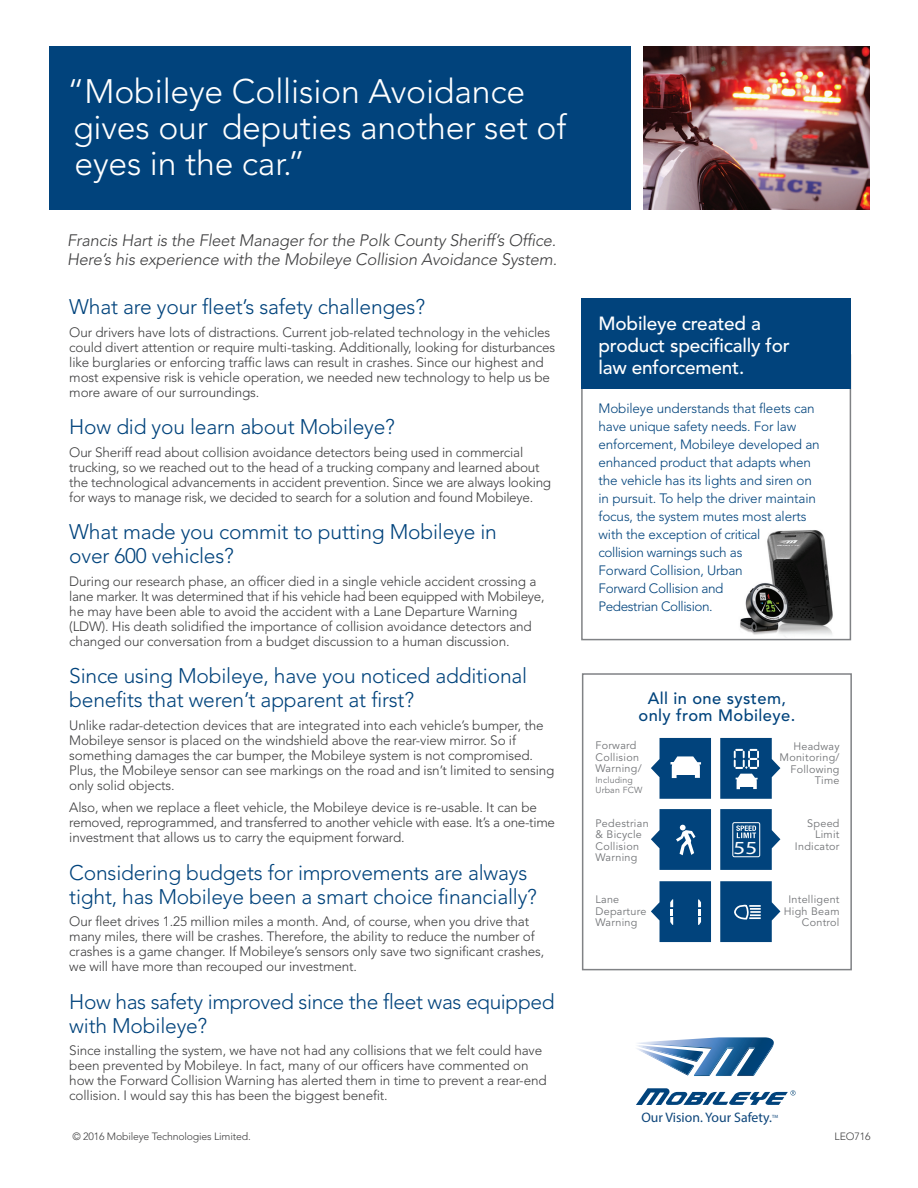
<style>
.page{position:relative;width:918px;height:1188px;background:#fff}
.page>*{position:absolute;margin:0;border:0;box-sizing:border-box;transform-origin:0 0}
.t1{font:300 33.75px/36px "Avenir";letter-spacing:-.005em;color:#fff}
.t2{font:300 21px/24px "Avenir";letter-spacing:-.01em;color:#01437c}
.t3{font:500 18.9px/22.4px "Avenir";letter-spacing:-.01em;color:#fff}
.t4{font:18.6px "Myriad Pro";color:#fff;scale:1.24 1}
.t5{font:italic 300 16.5px/19.5px "Avenir";letter-spacing:-.01em;color:#3e3e3f}
.t6{font:500 16.5px/17.5px "Avenir";letter-spacing:.025em;color:#01437c;text-align:center}
.t7{font:13.8px "Myriad Pro";color:#0e467b}
.t8{font:300 13.5px/15px "Avenir";letter-spacing:-.01em;color:#3e3e3f}
.t9{font:300 13.5px/18px "Avenir";letter-spacing:-.01em;color:#01437c}
.t10{font:10.8px/11.4px "Avenir";letter-spacing:.025em;color:#727477;text-align:right}
.t11{font:300 10.5px "Avenir";letter-spacing:-.015em;color:#3e3e3f}
.t12{font:8.7px/10.2px "Avenir";letter-spacing:.02em;color:#727477}
.t13{font:4.65px "Myriad Pro";color:#0e467b}
</style>
<div class="page">
<div style="left:49px;top:46px;width:582px;height:164px;background:#01437c"></div>
<svg style="left:637px;top:1037px;width:137px;height:39px"></svg>
<svg style="left:636px;top:1088px;width:160px;height:17px"></svg>
<div style="left:581px;top:354px;width:270px;height:286px;background:#fff;border:2px solid #808285"></div>
<img style="left:740px;top:530px;width:93px;height:106px">
<div style="left:581px;top:298px;width:270px;height:91px;background:#01437c"></div>
<img style="left:644px;top:46px;width:226px;height:164px">
<div style="left:582px;top:673px;width:270px;height:297px;background:#fff;border:2px solid #808285"></div>
<svg style="left:651px;top:809px;width:60px;height:61px"></svg>
<svg style="left:651px;top:881px;width:60px;height:61px;background:#286090"></svg>
<svg style="left:720px;top:738px;width:60px;height:61px"></svg>
<svg style="left:720px;top:809px;width:60px;height:61px;background:#2f6594"></svg>
<svg style="left:651px;top:738px;width:60px;height:61px"></svg>
<svg style="left:720px;top:881px;width:60px;height:61px;background:#2b6292"></svg>
<h1 class="t1" style="left:67px;top:74px;width:501px">“Mobileye Collision Avoidance gives our deputies another set of eyes in the car.”</h1>
<p class="t5" style="left:67px;top:230px;width:491px">Francis Hart is the Fleet Manager for the Polk County Sheriff’s Office.<br>Here’s his experience with the Mobileye Collision Avoidance System.</p>
<h2 class="t2" style="left:69px;top:295px;width:357px">What are your fleet’s safety challenges?</h2>
<p class="t8" style="left:69px;top:324px;width:488px">Our drivers have lots of distractions. Current job-related technology in the vehicles could divert attention or require multi-tasking. Additionally, looking for disturbances like burglaries or enforcing traffic laws can result in crashes. Since our highest and most expensive risk is vehicle operation, we needed new technology to help us be more aware of our surroundings.</p>
<h2 class="t2" style="left:69px;top:415px;width:327px">How did you learn about Mobileye?</h2>
<p class="t8" style="left:69px;top:444px;width:483px">Our Sheriff read about collision avoidance detectors being used in commercial trucking, so we reached out to the head of a trucking company and learned about the technological advancements in accident prevention. Since we are always looking for ways to manage risk, we decided to search for a solution and found Mobileye.</p>
<h2 class="t2" style="left:69px;top:520px;width:429px">What made you commit to putting Mobileye in over 600 vehicles?</h2>
<p class="t8" style="left:69px;top:573px;width:477px">During our research phase, an officer died in a single vehicle accident crossing a lane marker. It was determined that if his vehicle had been equipped with Mobileye, he may have been able to avoid the accident with a Lane Departure Warning (LDW). His death solidified the importance of collision avoidance detectors and changed our conversation from a budget discussion to a human discussion.</p>
<h2 class="t2" style="left:69px;top:664px;width:459px">Since using Mobileye, have you noticed additional benefits that weren’t apparent at first?</h2>
<p class="t8" style="left:69px;top:717px;width:487px">Unlike radar-detection devices that are integrated into each vehicle’s bumper, the Mobileye sensor is placed on the windshield above the rear-view mirror. So if something damages the car bumper, the Mobileye system is not compromised.<br>Plus, the Mobileye sensor can see markings on the road and isn’t limited to sensing only solid objects.</p>
<p class="t8" style="left:69px;top:800px;width:487px">Also, when we replace a fleet vehicle, the Mobileye device is re-usable. It can be removed, reprogrammed, and transferred to another vehicle with ease. It’s a one-time investment that allows us to carry the equipment forward.</p>
<h2 class="t2" style="left:69px;top:860px;width:469px">Considering budgets for improvements are always tight, has Mobileye been a smart choice financially?</h2>
<p class="t8" style="left:69px;top:914px;width:477px">Our fleet drives 1.25 million miles a month. And, of course, when you drive that many miles, there will be crashes. Therefore, the ability to reduce the number of crashes is a game changer. If Mobileye’s sensors only save two significant crashes, we will have more than recouped our investment.</p>
<h2 class="t2" style="left:69px;top:989px;width:487px">How has safety improved since the fleet was equipped with Mobileye?</h2>
<p class="t8" style="left:69px;top:1043px;width:479px">Since installing the system, we have not had any collisions that we felt could have been prevented by Mobileye. In fact, many of our officers have commented on how the Forward Collision Warning has alerted them in time to prevent a rear-end collision. I would say this has been the biggest benefit.</p>
<h3 class="t3" style="left:599px;top:312px;width:193px">Mobileye created a product specifically for law enforcement.</h3>
<p class="t9" style="left:599px;top:400px;width:223px">Mobileye understands that fleets can have unique safety needs. For law enforcement, Mobileye developed an enhanced product that adapts when the vehicle has its lights and siren on in pursuit. To help the driver maintain focus, the system mutes most alerts with the exception of critical<br>collision warnings such as<br>Forward Collision, Urban<br>Forward Collision and<br>Pedestrian Collision.</p>
<p class="t6" style="left:638px;top:690px;width:158px">All in one system, only from Mobileye.</p>
<p class="t10" style="left:595px;top:740px;width:48px;text-align:left">Forward<br>Collision<br>Warning/</p>
<p class="t12" style="left:595px;top:775px;width:48px">Including<br>Urban FCW</p>
<p class="t10" style="left:595px;top:818px;width:55px;text-align:left">Pedestrian &amp; Bicycle<br>Collision<br>Warning</p>
<p class="t10" style="left:595px;top:894px;width:52px;text-align:left">Lane<br>Departure<br>Warning</p>
<h3 class="t4" style="left:734px;top:836px;width:21px">55</h3>
<p class="t10" style="left:779px;top:741px;width:62px">Headway<br>Monitoring/<br>Following<br>Time</p>
<p class="t10" style="left:795px;top:818px;width:46px">Speed<br>Limit<br>Indicator</p>
<p class="t10" style="left:784px;top:894px;width:57px">Intelligent<br>High Beam<br>Control</p>
<p class="t7" style="left:641px;top:1109px;width:132px">Our Vision. Your Safety.</p>
<p class="t13" style="left:772px;top:1113px;width:7px">TM</p>
<p class="t11" style="left:72px;top:1130px;width:180px">© 2016 Mobileye Technologies Limited.</p>
<p class="t11" style="left:835px;top:1130px;width:37px">LEO716</p>
</div>
